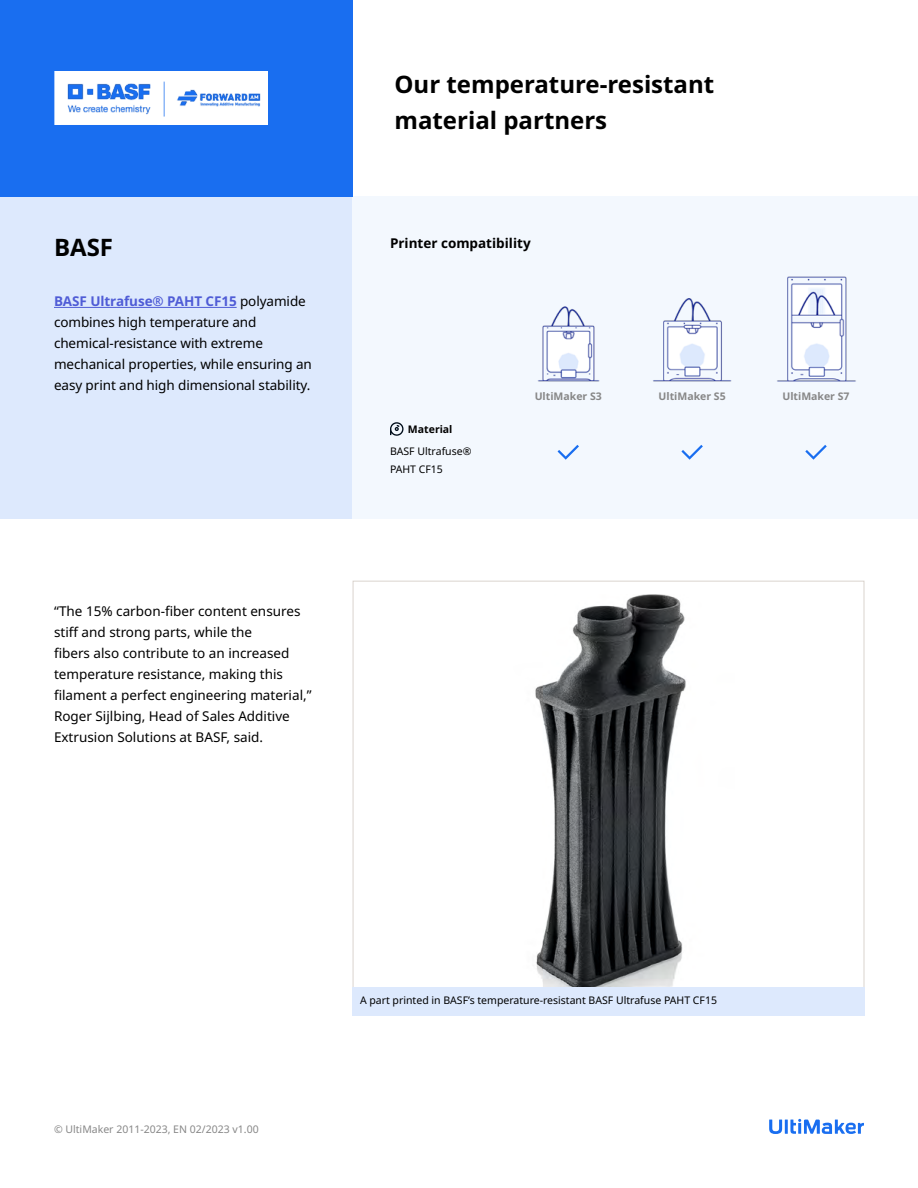
<style>
.page{position:relative;width:918px;height:1188px;background:#fff}
.page>*{position:absolute;margin:0;border:0;box-sizing:border-box;transform-origin:0 0}
.t1{font:700 24px/36px "Noto Sans";color:#000}
.t2{font:13.5px/21px "Noto Sans";color:#000}
.t3{font:700 13.5px "Noto Sans";color:#000}
.t4{font:10.5px/18px "Noto Sans";color:#000}
.t5{font:10.5px "Noto Sans";color:#878787}
.t6{font:700 10.5px "Noto Sans";color:#878787}
.t7{font:700 10.5px "Noto Sans";color:#000}
.s1{font-weight:700;color:#4f5cd6}
</style>
<div class="page">
<svg style="left:769px;top:1119px;width:95px;height:15px"></svg>
<div style="left:0;top:197px;width:352px;height:322px;background:#dde9fd"></div>
<div style="left:352px;top:197px;width:566px;height:322px;background:#f3f8fe"></div>
<hr style="left:54px;top:307px;width:183px;height:1px;background:#4f5cd6">
<img style="left:537px;top:306px;width:63px;height:76px">
<img style="left:653px;top:298px;width:79px;height:84px">
<img style="left:777px;top:276px;width:79px;height:106px">
<svg style="left:558px;top:445px;width:21px;height:15px"></svg>
<svg style="left:681px;top:445px;width:22px;height:15px"></svg>
<svg style="left:805px;top:445px;width:22px;height:15px"></svg>
<img style="left:535px;top:595px;width:151px;height:392px">
<div style="left:352px;top:987px;width:513px;height:28px;background:#dde9fd"></div>
<svg style="left:390px;top:422px;width:14px;height:14px"></svg>
<div style="left:0;top:0;width:352px;height:196px;background:#196ef0"></div>
<img style="left:54px;top:72px;width:214px;height:53px">
<h1 class="t1" style="left:54px;top:230px;width:61px">BASF</h1>
<p class="t2" style="left:54px;top:291px;width:260px"><span class="s1">BASF Ultrafuse® PAHT CF15</span> polyamide combines high temperature and chemical-resistance with extreme mechanical properties, while ensuring an easy print and high dimensional stability.</p>
<p class="t2" style="left:54px;top:601px;width:259px">“The 15% carbon-fiber content ensures stiff and strong parts, while the<br>fibers also contribute to an increased temperature resistance, making this filament a perfect engineering material,” Roger Sijlbing, Head of Sales Additive Extrusion Solutions at BASF, said.</p>
<h1 class="t1" style="left:394px;top:67px;width:321px">Our temperature-resistant material partners</h1>
<p class="t3" style="left:390px;top:236px;width:142px">Printer compatibility</p>
<p class="t7" style="left:408px;top:424px;width:46px">Material</p>
<p class="t4" style="left:390px;top:442px;width:83px">BASF Ultrafuse®<br>PAHT CF15</p>
<p class="t6" style="left:535px;top:390px;width:69px">UltiMaker S3</p>
<p class="t6" style="left:659px;top:390px;width:69px">UltiMaker S5</p>
<p class="t6" style="left:782px;top:390px;width:69px">UltiMaker S7</p>
<p class="t5" style="left:54px;top:1123px;width:206px">© UltiMaker 2011-2023, EN 02/2023 v1.00</p>
<p class="t4" style="left:360px;top:992px;width:359px">A part printed in BASF’s temperature-resistant BASF Ultrafuse PAHT CF15</p>
</div>
